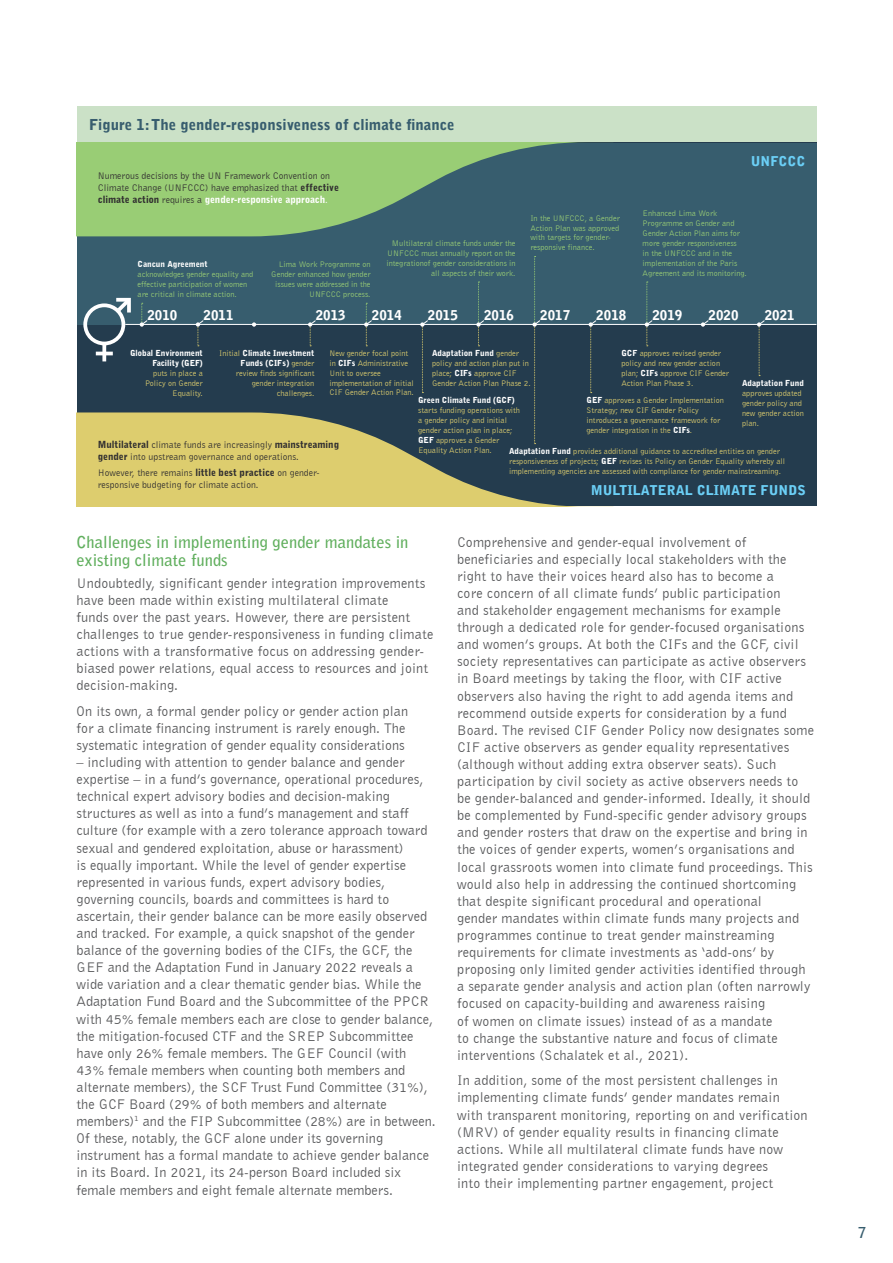
<style>
.page{position:relative;width:893px;height:1263px;background:#fff}
.page>*{position:absolute;margin:0;border:0;box-sizing:border-box;transform-origin:0 0}
.SUBHEADING{font:700 16.5px/18px "Bell Gothic Std";color:#61af5e}
.FIGURE_TITLE{font:900 15px "Bell Gothic Std";color:#375d6e}
.t1{font:700 15px "Bell Gothic Std";color:#375d6e}
.BODY{font:14.25px/17.1px "Bell Gothic BT";letter-spacing:.01em;color:#57585a}
.t2{font:900 13.5px "Bell Gothic Std";color:#fff}
.t3{font:900 13.5px "Bell Gothic Std";color:#6bcff6}
.t4{font:9.75px/11.7px "Bell Gothic BT";color:#312f30}
.t5{font:8.25px/9.9px "Bell Gothic BT";color:#ddcd6e}
.t6{font:8.25px/9.9px "Bell Gothic BT";color:#99cd75}
.s1{font-weight:900}
.s2{font-weight:900;color:#fff}
.s3{color:#fff}
.s4{font-family:"Bell Gothic Std";font-weight:900;color:#fff}
</style>
<div class="page">
<div style="left:77px;top:106px;width:739px;height:400px;background:#cbe1c7"></div>
<div style="left:77px;top:143px;width:739px;height:363px;background:#243c4e"></div>
<div style="left:77px;top:143px;width:739px;height:181px;background:#375d6e"></div>
<svg style="left:77px;top:143px;width:486px;height:93px;fill:#99cd75"></svg>
<svg style="left:77px;top:412px;width:488px;height:94px;fill:#ddcd6e"></svg>
<hr style="left:125px;top:324px;width:691px;height:1px;background:#fff">
<svg style="left:102px;top:345px;width:4px;height:16px"></svg>
<hr style="left:96px;top:352px;width:17px;height:3px;background:#fff">
<svg style="left:83px;top:297px;width:51px;height:48px"></svg>
<svg style="left:252px;top:322px;width:4px;height:5px"></svg>
<svg style="left:140px;top:303px;width:8px;height:24px"></svg>
<svg style="left:196px;top:320px;width:8px;height:26px"></svg>
<svg style="left:308px;top:320px;width:8px;height:26px"></svg>
<svg style="left:364px;top:303px;width:8px;height:43px"></svg>
<svg style="left:420px;top:320px;width:8px;height:73px"></svg>
<svg style="left:476px;top:282px;width:9px;height:64px"></svg>
<svg style="left:532px;top:256px;width:9px;height:188px"></svg>
<svg style="left:589px;top:320px;width:8px;height:73px"></svg>
<svg style="left:645px;top:282px;width:8px;height:64px"></svg>
<svg style="left:701px;top:320px;width:8px;height:7px"></svg>
<svg style="left:757px;top:320px;width:8px;height:56px"></svg>
<p class="FIGURE_TITLE" style="left:89px;top:116px;width:367px">Figure 1: The gender-responsiveness of climate finance</p>
<p class="t4" style="left:98px;top:170px;width:243px">Numerous decisions by the UN Framework Convention on<br>Climate Change (UNFCCC) have emphasized that <span class="s1">effective climate action</span> requires a <span class="s2">gender-responsive approach</span><span class="s3">.</span></p>
<p class="t6" style="left:138px;top:259px;width:117px"><span class="s2">Cancun Agreement </span>acknowledges gender equality and effective participation of women are critical in climate action.</p>
<p class="t6" style="left:271px;top:259px;width:101px;text-align:right">Lima Work Programme on<br>Gender enhanced how gender issues were addressed in the<br>UNFCCC process.</p>
<p class="t6" style="left:386px;top:238px;width:131px;text-align:right">Multilateral climate funds under the UNFCCC must annually report on the integrationof gender considerations in all aspects of their work.</p>
<p class="t3" style="left:751px;top:153px;width:56px">UNFCCC</p>
<p class="t6" style="left:530px;top:213px;width:91px">In the UNFCCC, a Gender<br>Action Plan was approved with targets for gender&shy;responsive finance.</p>
<p class="t6" style="left:643px;top:208px;width:106px">Enhanced Lima Work<br>Programme on Gender and<br>Gender Action Plan aims for more gender responsiveness<br>in the UNFCCC and in the implementation of the Paris<br>Agreement and its monitoring.</p>
<p class="t2" style="left:147px;top:308px;width:32px">2010</p>
<p class="t2" style="left:203px;top:308px;width:32px">2011</p>
<p class="t2" style="left:316px;top:308px;width:32px">2013</p>
<p class="t2" style="left:372px;top:308px;width:32px">2014</p>
<p class="t2" style="left:428px;top:308px;width:32px">2015</p>
<p class="t2" style="left:484px;top:308px;width:32px">2016</p>
<p class="t2" style="left:540px;top:308px;width:32px">2017</p>
<p class="t2" style="left:596px;top:308px;width:32px">2018</p>
<p class="t2" style="left:652px;top:308px;width:32px">2019</p>
<p class="t2" style="left:708px;top:308px;width:32px">2020</p>
<p class="t2" style="left:765px;top:308px;width:32px">2021</p>
<p class="t5" style="left:130px;top:348px;width:74px;text-align:right"><span class="s2">Global Environment<br>Facility (GEF)<br></span>puts in place a<br>Policy on Gender<br>Equality.</p>
<p class="t5" style="left:219px;top:348px;width:97px;text-align:right">Initial <span class="s4">Climate Investment<br>Funds (CIFs)</span> gender review finds significant gender integration challenges.</p>
<p class="t5" style="left:329px;top:348px;width:86px">New gender focal point in <span class="s4">CIFs</span> Administrative<br>Unit to oversee implementation of initial<br>CIF Gender Action Plan.</p>
<p class="t5" style="left:432px;top:348px;width:100px"><span class="s4">Adaptation Fund</span> gender policy and action plan put in place; <span class="s4">CIFs</span> approve CIF<br>Gender Action Plan Phase 2.</p>
<p class="t5" style="left:621px;top:348px;width:109px"><span class="s4">GCF</span> approves revised gender policy and new gender action plan; <span class="s4">CIFs</span> approve CIF Gender<br>Action Plan Phase 3.</p>
<p class="t5" style="left:742px;top:378px;width:63px"><span class="s4">Adaptation Fund </span>approves updated gender policy and new gender action plan.</p>
<p class="t5" style="left:509px;top:446px;width:278px"><span class="s4">Adaptation Fund</span> provides additional guidance to accredited entities on gender responsiveness of projects; <span class="s2">GEF</span> revises its Policy on Gender Equality whereby all implementing agencies are assessed with compliance for gender mainstreaming.</p>
<p class="t5" style="left:418px;top:395px;width:103px"><span class="s2">Green Climate Fund (GCF) </span>starts funding operations with a gender policy and initial gender action plan in place;<br><span class="s2">GEF</span> approves a Gender<br>Equality Action Plan.</p>
<p class="t5" style="left:586px;top:395px;width:139px"><span class="s2">GEF</span> approves a Gender Implementation Strategy; new CIF Gender Policy introduces a governance framework for gender integration in the <span class="s2">CIFs</span>.</p>
<p class="t4" style="left:98px;top:439px;width:243px"><span class="s1">Multilateral</span> climate funds are increasingly <span class="s1">mainstreaming gender</span> into upstream governance and operations.</p>
<p class="t4" style="left:98px;top:466px;width:224px">However, there remains <span class="s1">little best practice</span> on gender&shy;responsive budgeting for climate action.</p>
<p class="t3" style="left:591px;top:482px;width:216px">MULTILATERAL CLIMATE FUNDS</p>
<p class="SUBHEADING" style="left:77px;top:533px;width:333px">Challenges in implementing gender mandates in existing climate funds</p>
<p class="BODY" style="left:77px;top:574px;width:358px">Undoubtedly, significant gender integration improvements have been made within existing multilateral climate<br>funds over the past years. However, there are persistent challenges to true gender-responsiveness in funding climate actions with a transformative focus on addressing gender&shy;biased power relations, equal access to resources and joint decision-making.</p>
<p class="BODY" style="left:77px;top:702px;width:333px">On its own, a formal gender policy or gender action plan for a climate financing instrument is rarely enough. The systematic integration of gender equality considerations</p>
<p class="BODY" style="left:77px;top:753px;width:361px">– including with attention to gender balance and gender expertise – in a fund’s governance, operational procedures, technical expert advisory bodies and decision-making structures as well as into a fund’s management and staff culture (for example with a zero tolerance approach toward sexual and gendered exploitation, abuse or harassment)<br>is equally important. While the level of gender expertise represented in various funds, expert advisory bodies, governing councils, boards and committees is hard to ascertain, their gender balance can be more easily observed and tracked. For example, a quick snapshot of the gender balance of the governing bodies of the CIFs, the GCF, the GEF and the Adaptation Fund in January 2022 reveals a wide variation and a clear thematic gender bias. While the Adaptation Fund Board and the Subcommittee of the PPCR with 45% female members each are close to gender balance, the mitigation-focused CTF and the SREP Subcommittee have only 26% female members. The GEF Council (with 43% female members when counting both members and alternate members), the SCF Trust Fund Committee (31%), the GCF Board (29% of both members and alternate members)<sup>1</sup> and the FIP Subcommittee (28%) are in between.<br>Of these, notably, the GCF alone under its governing instrument has a formal mandate to achieve gender balance in its Board. In 2021, its 24-person Board included six female members and eight female alternate members.</p>
<p class="BODY" style="left:457px;top:533px;width:358px">Comprehensive and gender-equal involvement of beneficiaries and especially local stakeholders with the right to have their voices heard also has to become a<br>core concern of all climate funds’ public participation<br>and stakeholder engagement mechanisms for example through a dedicated role for gender-focused organisations and women’s groups. At both the CIFs and the GCF, civil society representatives can participate as active observers in Board meetings by taking the floor, with CIF active observers also having the right to add agenda items and recommend outside experts for consideration by a fund Board. The revised CIF Gender Policy now designates some CIF active observers as gender equality representatives (although without adding extra observer seats). Such participation by civil society as active observers needs to be gender-balanced and gender-informed. Ideally, it should be complemented by Fund-specific gender advisory groups and gender rosters that draw on the expertise and bring in the voices of gender experts, women’s organisations and local grassroots women into climate fund proceedings. This would also help in addressing the continued shortcoming that despite significant procedural and operational<br>gender mandates within climate funds many projects and programmes continue to treat gender mainstreaming requirements for climate investments as ‘add-ons’ by proposing only limited gender activities identified through a separate gender analysis and action plan (often narrowly focused on capacity-building and awareness raising<br>of women on climate issues) instead of as a mandate<br>to change the substantive nature and focus of climate interventions (Schalatek et al., 2021).</p>
<p class="BODY" style="left:457px;top:1072px;width:352px">In addition, some of the most persistent challenges in implementing climate funds’ gender mandates remain with transparent monitoring, reporting on and verification (MRV) of gender equality results in financing climate actions. While all multilateral climate funds have now integrated gender considerations to varying degrees<br>into their implementing partner engagement, project</p>
<p class="t1" style="left:858px;top:1223px;width:10px">7</p>
</div>
